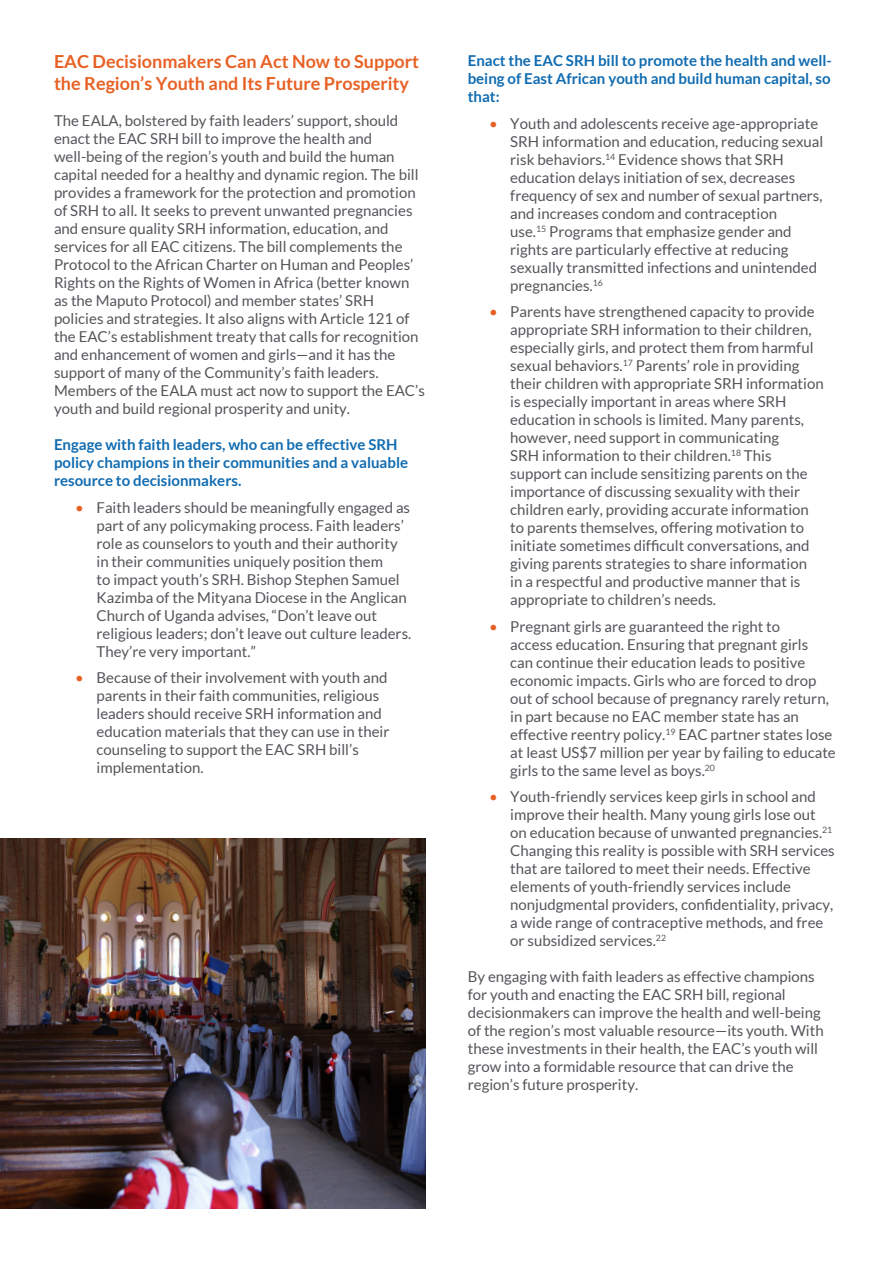
<style>
.page{position:relative;width:893px;height:1263px;background:#fff}
.page>*{position:absolute;margin:0;border:0;box-sizing:border-box;transform-origin:0 0}
.t1{font:700 18px/21.6px "Lato";color:#e86124}
.t2{font:15px/18px "Lato";color:#54555a}
.t3{font:700 15px/18px "Lato";color:#106cb1}
.s1{color:#e86124}
</style>
<div class="page">
<img style="left:0;top:838px;width:425px;height:371px">
<p class="t1" style="left:54px;top:51px;width:367px">EAC Decisionmakers Can Act Now to Support the Region’s Youth and Its Future Prosperity</p>
<p class="t2" style="left:54px;top:112px;width:372px">The EALA, bolstered by faith leaders’ support, should enact the EAC SRH bill to improve the health and well-being of the region’s youth and build the human capital needed for a healthy and dynamic region. The bill provides a framework for the protection and promotion of SRH to all. It seeks to prevent unwanted pregnancies and ensure quality SRH information, education, and services for all EAC citizens. The bill complements the Protocol to the African Charter on Human and Peoples’ Rights on the Rights of Women in Africa (better known as the Maputo Protocol) and member states’ SRH policies and strategies. It also aligns with Article 121 of the EAC’s establishment treaty that calls for recognition and enhancement of women and girls—and it has the support of many of the Community’s faith leaders.<br>Members of the EALA must act now to support the EAC’s youth and build regional prosperity and unity.</p>
<p class="t3" style="left:54px;top:435px;width:356px">Engage with faith leaders, who can be effective SRH policy champions in their communities and a valuable resource to decisionmakers.</p>
<p class="t2" style="left:97px;top:498px;width:316px;text-indent:-21px"><span class="s1">•</span> Faith leaders should be meaningfully engaged as part of any policymaking process. Faith leaders’ role as counselors to youth and their authority in their communities uniquely position them<br>to impact youth’s SRH. Bishop Stephen Samuel Kazimba of the Mityana Diocese in the Anglican Church of Uganda advises, “Don’t leave out religious leaders; don’t leave out culture leaders.<br>They’re very important.”</p>
<p class="t2" style="left:97px;top:669px;width:294px;text-indent:-21px"><span class="s1">•</span> Because of their involvement with youth and parents in their faith communities, religious leaders should receive SRH information and education materials that they can use in their counseling to support the EAC SRH bill’s implementation.</p>
<p class="t3" style="left:468px;top:51px;width:366px;text-align:justify">Enact the EAC SRH bill to promote the health and well&shy;being of East African youth and build human capital, so that:</p>
<p class="t2" style="left:510px;top:114px;width:315px;text-indent:-21px"><span class="s1">•</span> Youth and adolescents receive age-appropriate SRH information and education, reducing sexual risk behaviors.<sup>14</sup> Evidence shows that SRH education delays initiation of sex, decreases frequency of sex and number of sexual partners, and increases condom and contraception<br>use.<sup>15</sup> Programs that emphasize gender and rights are particularly effective at reducing sexually transmitted infections and unintended pregnancies.<sup>16</sup></p>
<p class="t2" style="left:510px;top:303px;width:315px;text-indent:-21px"><span class="s1">•</span> Parents have strengthened capacity to provide appropriate SRH information to their children, especially girls, and protect them from harmful sexual behaviors.<sup>17</sup> Parents’ role in providing their children with appropriate SRH information is especially important in areas where SRH education in schools is limited. Many parents, however, need support in communicating<br>SRH information to their children.<sup>18</sup> This support can include sensitizing parents on the importance of discussing sexuality with their children early, providing accurate information to parents themselves, offering motivation to initiate sometimes difficult conversations, and giving parents strategies to share information<br>in a respectful and productive manner that is appropriate to children’s needs.</p>
<p class="t2" style="left:510px;top:617px;width:327px;text-indent:-21px"><span class="s1">•</span> Pregnant girls are guaranteed the right to<br>access education. Ensuring that pregnant girls<br>can continue their education leads to positive economic impacts. Girls who are forced to drop out of school because of pregnancy rarely return, in part because no EAC member state has an effective reentry policy.<sup>19</sup> EAC partner states lose at least US$7 million per year by failing to educate girls to the same level as boys.<sup>20</sup></p>
<p class="t2" style="left:510px;top:788px;width:326px;text-indent:-21px"><span class="s1">•</span> Youth-friendly services keep girls in school and improve their health. Many young girls lose out on education because of unwanted pregnancies.<sup>21<br></sup>Changing this reality is possible with SRH services that are tailored to meet their needs. Effective elements of youth-friendly services include nonjudgmental providers, confidentiality, privacy, a wide range of contraceptive methods, and free or subsidized services.<sup>22</sup></p>
<p class="t2" style="left:468px;top:968px;width:357px">By engaging with faith leaders as effective champions for youth and enacting the EAC SRH bill, regional decisionmakers can improve the health and well-being of the region’s most valuable resource—its youth. With these investments in their health, the EAC’s youth will grow into a formidable resource that can drive the region’s future prosperity.</p>
</div>
